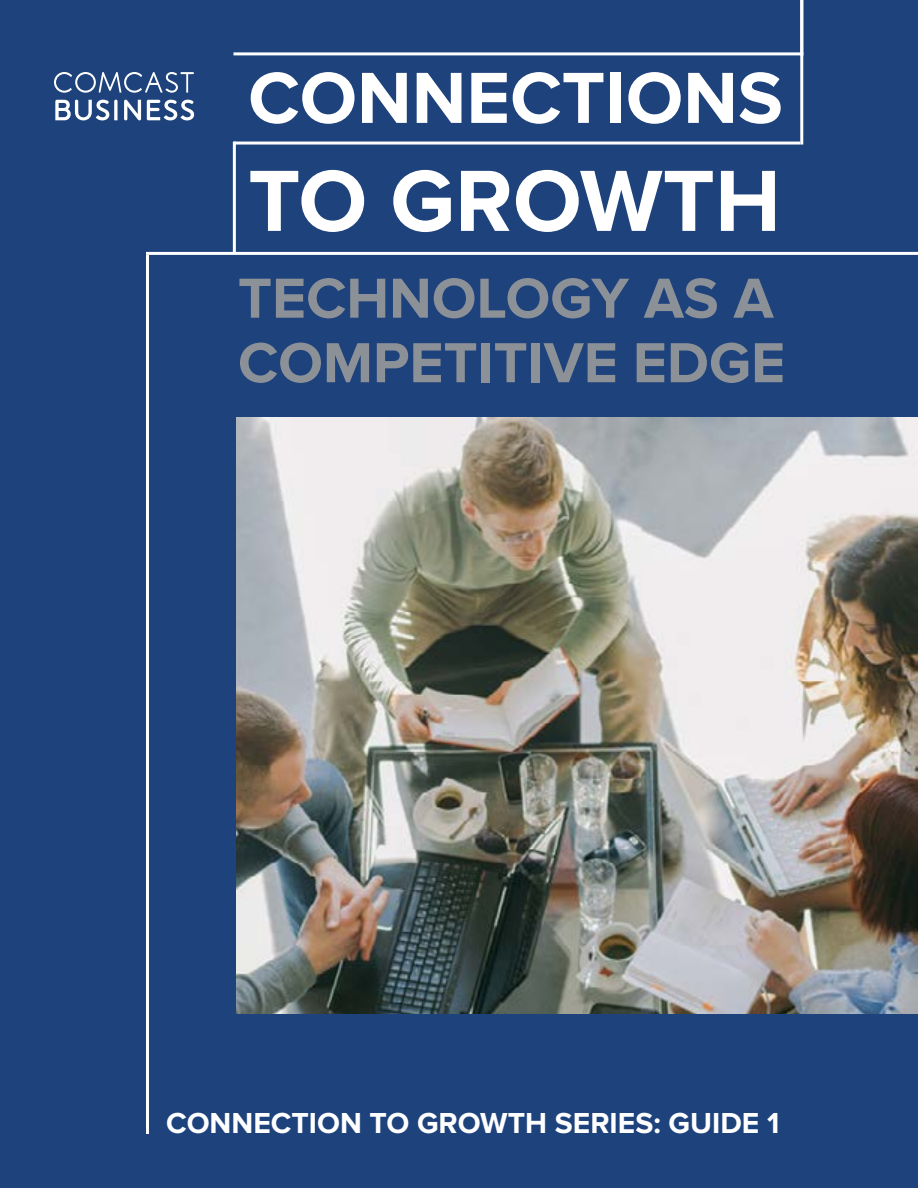
<style>
.page{position:relative;width:918px;height:1188px;background:#1e427c}
.page>*{position:absolute;margin:0;border:0;box-sizing:border-box;transform-origin:0 0}
.t1{font:700 90px "Proxima Nova";color:#fff}
.t2{font:700 75px "Proxima Nova";color:#fff}
.t3{font:700 58.5px/64.5px "Proxima Nova";color:#8c9198}
.t4{font:700 30px "Proxima Nova";color:#fff}
</style>
<div class="page">
<svg style="left:54px;top:72px;width:140px;height:21px"></svg>
<svg style="left:124px;top:100px;width:17px;height:20px"></svg>
<svg style="left:55px;top:100px;width:63px;height:20px"></svg>
<svg style="left:147px;top:100px;width:47px;height:20px"></svg>
<img style="left:237px;top:417px;width:681px;height:596px">
<hr style="left:233px;top:142px;width:3px;height:111px;background:#fff">
<hr style="left:234px;top:142px;width:566px;height:3px;background:#fff">
<hr style="left:146px;top:252px;width:772px;height:3px;background:#fff">
<hr style="left:233px;top:52px;width:570px;height:3px;background:#fff">
<hr style="left:800px;top:0;width:3px;height:145px;background:#fff">
<hr style="left:146px;top:255px;width:3px;height:879px;background:#fff">
<h2 class="t2" style="left:248px;top:55px;width:536px">CONNECTIONS</h2>
<h1 class="t1" style="left:248px;top:149px;width:534px">TO GROWTH</h1>
<h3 class="t3" style="left:238px;top:267px;width:549px">TECHNOLOGY AS A<br>COMPETITIVE EDGE</h3>
<p class="t4" style="left:166px;top:1106px;width:615px">CONNECTION TO GROWTH SERIES: GUIDE 1</p>
</div>
